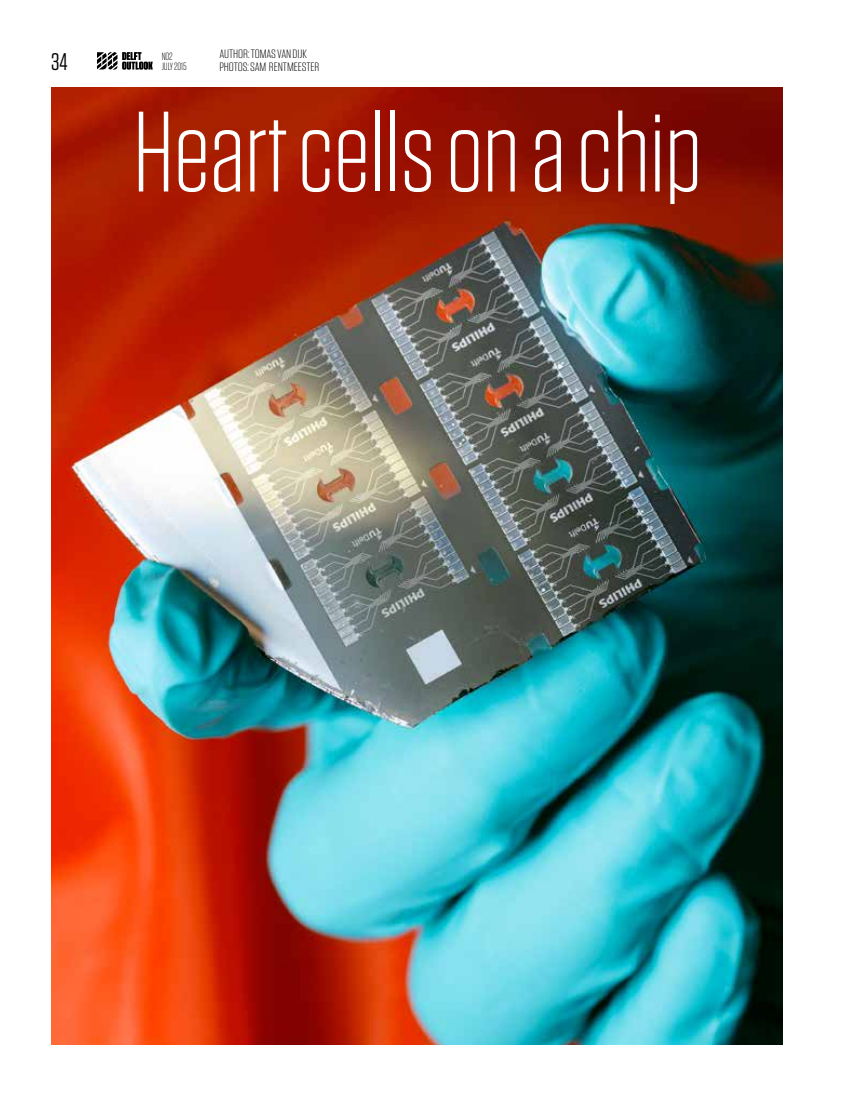
<style>
.page{position:relative;width:851px;height:1106px;background:#fff}
.page>*{position:absolute;margin:0;border:0;box-sizing:border-box;transform-origin:0 0}
.t1{font:300 114px "Tungsten";letter-spacing:-.005em;color:#fff}
.t2{font:24px "Tungsten";color:#000}
.t3{font:300 12.15px/12.6px "Tungsten";letter-spacing:-.005em;color:#000;scale:1.15 1}
.t4{font:300 10.5px/9.9px "Tungsten";letter-spacing:-.005em;color:#000}
</style>
<div class="page">
<svg style="left:97px;top:52px;width:56px;height:18px"></svg>
<img style="left:51px;top:87px;width:731px;height:957px">
<h2 class="t2" style="left:51px;top:49px;width:18px">34</h2>
<p class="t4" style="left:162px;top:51px;width:26px">NO2<br>JULY 2015</p>
<p class="t3" style="left:219px;top:48px;width:88px">AUTHOR: TOMAS VAN DIJK<br>PHOTOS: SAM RENTMEESTER</p>
<h1 class="t1" style="left:133px;top:94px;width:571px">Heart cells on a chip</h1>
</div>
